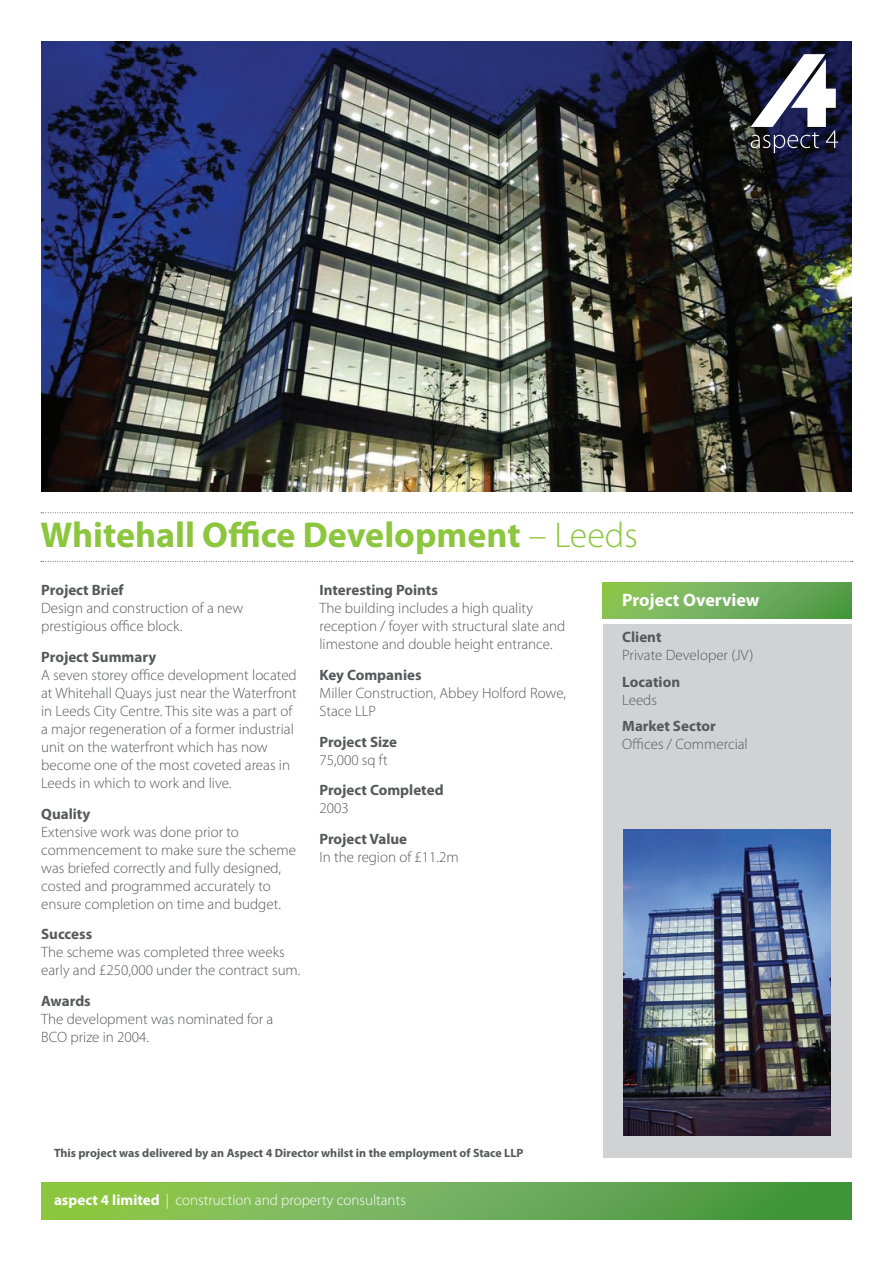
<style>
.page{position:relative;width:893px;height:1263px;background:#fff}
.page>*{position:absolute;margin:0;border:0;box-sizing:border-box;transform-origin:0 0}
.t1{font:700 36px "Myriad Pro";color:#8bc63e}
.t2{font:700 18px "Myriad Pro";color:#fff}
.t3{font:300 15px/18px "Myriad Pro";color:#57585a}
.t4{font:700 15px "Myriad Pro";color:#57585a}
.t5{font:300 15px "Myriad Pro";color:#fff}
.t6{font:700 12px "Myriad Pro";color:#57585a}
.s1{font-weight:300}
.s2{font-weight:700}
</style>
<div class="page">
<img style="left:41px;top:41px;width:810px;height:451px">
<div style="left:603px;top:624px;width:249px;height:533px;background:#d1d2d4"></div>
<svg style="left:41px;top:1182px;width:811px;height:37px;background:#6eaf50"></svg>
<svg style="left:41px;top:512px;width:812px;height:1px"></svg>
<svg style="left:41px;top:561px;width:812px;height:1px"></svg>
<img style="left:624px;top:829px;width:206px;height:306px">
<svg style="left:602px;top:583px;width:250px;height:35px;background:#71b057"></svg>
<svg style="left:751px;top:54px;width:87px;height:99px"></svg>
<h1 class="t1" style="left:40px;top:511px;width:599px">Whitehall Office Development <span class="s1">– Leeds</span></h1>
<p class="t4" style="left:41px;top:580px;width:84px">Project Brief</p>
<p class="t3" style="left:41px;top:599px;width:204px">Design and construction of a new prestigious office block.</p>
<p class="t4" style="left:41px;top:647px;width:117px">Project Summary</p>
<p class="t3" style="left:41px;top:666px;width:257px">A seven storey office development located at Whitehall Quays just near the Waterfront in Leeds City Centre. This site was a part of a major regeneration of a former industrial unit on the waterfront which has now become one of the most coveted areas in Leeds in which to work and live.</p>
<p class="t4" style="left:41px;top:804px;width:51px">Quality</p>
<p class="t3" style="left:41px;top:822px;width:256px">Extensive work was done prior to commencement to make sure the scheme was briefed correctly and fully designed, costed and programmed accurately to ensure completion on time and budget.</p>
<p class="t4" style="left:41px;top:924px;width:52px">Success</p>
<p class="t3" style="left:41px;top:943px;width:261px">The scheme was completed three weeks early and £250,000 under the contract sum.</p>
<p class="t4" style="left:41px;top:991px;width:51px">Awards</p>
<p class="t3" style="left:41px;top:1010px;width:234px">The development was nominated for a<br>BCO prize in 2004.</p>
<p class="t4" style="left:319px;top:580px;width:120px">Interesting Points</p>
<p class="t3" style="left:319px;top:599px;width:247px">The building includes a high quality reception / foyer with structural slate and limestone and double height entrance.</p>
<p class="t4" style="left:319px;top:665px;width:104px">Key Companies</p>
<p class="t3" style="left:319px;top:684px;width:248px">Miller Construction, Abbey Holford Rowe,<br>Stace LLP</p>
<p class="t4" style="left:319px;top:732px;width:79px">Project Size</p>
<p class="t3" style="left:319px;top:750px;width:70px">75,000 sq ft</p>
<p class="t4" style="left:319px;top:780px;width:126px">Project Completed</p>
<p class="t3" style="left:319px;top:799px;width:31px">2003</p>
<p class="t4" style="left:319px;top:829px;width:89px">Project Value</p>
<p class="t3" style="left:319px;top:848px;width:141px">In the region of £11.2m</p>
<p class="t6" style="left:54px;top:1145px;width:471px">This project was delivered by an Aspect 4 Director whilst in the employment of Stace LLP</p>
<p class="t5" style="left:54px;top:1191px;width:353px"><span class="s2">aspect 4 limited</span> | construction and property consultants</p>
<p class="t2" style="left:622px;top:588px;width:139px">Project Overview</p>
<p class="t4" style="left:622px;top:627px;width:41px">Client</p>
<p class="t3" style="left:622px;top:646px;width:133px">Private Developer (JV)</p>
<p class="t4" style="left:622px;top:672px;width:59px">Location</p>
<p class="t3" style="left:622px;top:691px;width:36px">Leeds</p>
<p class="t4" style="left:622px;top:716px;width:95px">Market Sector</p>
<p class="t3" style="left:622px;top:735px;width:127px">Offices / Commercial</p>
</div>
